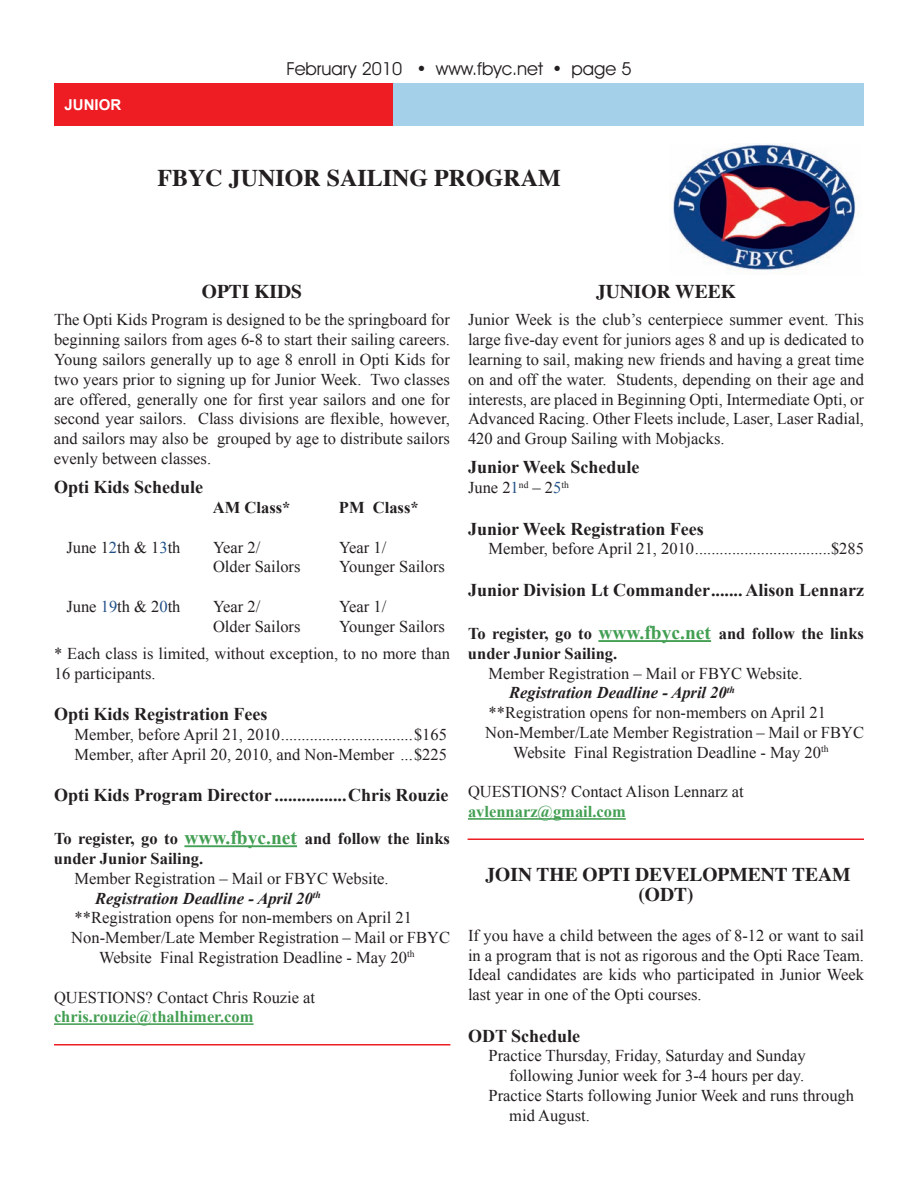
<style>
.page{position:relative;width:918px;height:1188px;background:#fff}
.page>*{position:absolute;margin:0;border:0;box-sizing:border-box;transform-origin:0 0}
.t1{font:700 24px "Times";color:#231f20}
.t2{font:700 19.5px/20.2px "Times";color:#231f20;text-align:center}
.t3{font:700 18px "Times New Roman";color:#231f20}
.t4{font:18px "Avant Garde IT Cby BT";color:#231f20}
.t5{font:16.5px/19.8px "Times New Roman";color:#231f20;text-align:justify}
.t6{font:700 16.5px/19.8px "Times New Roman";color:#231f20}
.t7{font:italic 700 16.5px "Times New Roman";color:#231f20}
.t8{font:700 16.5px "Times New Roman";color:#439f53}
.t9{font:700 15px "Arial";color:#fff}
.s1{color:#205086}
.s2{font-size:19.5px;color:#439f53}
</style>
<div class="page">
<hr style="left:184px;top:845px;width:113px;height:2px;background:#439f53">
<hr style="left:54px;top:1023px;width:200px;height:2px;background:#439f53">
<hr style="left:598px;top:640px;width:113px;height:2px;background:#439f53">
<hr style="left:468px;top:818px;width:158px;height:2px;background:#439f53">
<div style="left:54px;top:84px;width:339px;height:42px;background:#ee1d23"></div>
<div style="left:393px;top:84px;width:471px;height:42px;background:#a4d0e9"></div>
<img style="left:673px;top:144px;width:185px;height:129px">
<hr style="left:468px;top:838px;width:396px;height:2px;background:#ee1d23">
<hr style="left:54px;top:1044px;width:396px;height:2px;background:#ee1d23">
<p class="t9" style="left:64px;top:96px;width:58px">JUNIOR</p>
<p class="t4" style="left:286px;top:63px;width:117px">February 2010</p>
<p class="t4" style="left:436px;top:63px;width:108px">www.fbyc.net</p>
<p class="t4" style="left:572px;top:63px;width:62px">page 5</p>
<h1 class="t1" style="left:158px;top:168px;width:405px">FBYC JUNIOR SAILING PROGRAM</h1>
<p class="t2" style="left:202px;top:283px;width:102px">OPTI KIDS</p>
<p class="t5" style="left:54px;top:310px;width:398px">The Opti Kids Program is designed to be the springboard for beginning sailors from ages 6-8 to start their sailing careers.<br>Young sailors generally up to age 8 enroll in Opti Kids for two years prior to signing up for Junior Week. Two classes are offered, generally one for first year sailors and one for second year sailors. Class divisions are flexible, however, and sailors may also be grouped by age to distribute sailors evenly between classes.</p>
<p class="t3" style="left:54px;top:477px;width:151px">Opti Kids Schedule</p>
<p class="t6" style="left:213px;top:497px;width:79px">AM Class*</p>
<p class="t6" style="left:339px;top:497px;width:81px">PM Class*</p>
<p class="t5" style="left:66px;top:537px;width:116px">June 1<span class="s1">2</span>th &amp; 1<span class="s1">3</span>th</p>
<p class="t5" style="left:213px;top:537px;width:49px">Year 2/</p>
<p class="t5" style="left:339px;top:537px;width:49px">Year 1/</p>
<p class="t5" style="left:213px;top:557px;width:89px">Older Sailors</p>
<p class="t5" style="left:339px;top:557px;width:108px">Younger Sailors</p>
<p class="t5" style="left:66px;top:596px;width:116px">June <span class="s1">19</span>th &amp; 2<span class="s1">0</span>th</p>
<p class="t5" style="left:213px;top:596px;width:49px">Year 2/</p>
<p class="t5" style="left:339px;top:596px;width:49px">Year 1/</p>
<p class="t5" style="left:213px;top:616px;width:89px">Older Sailors</p>
<p class="t5" style="left:54px;top:613px;width:398px;line-height:27px;text-indent:285px">Younger Sailors * Each class is limited, without exception, to no more than</p>
<p class="t5" style="left:54px;top:663px;width:103px">16 participants.</p>
<p class="t3" style="left:54px;top:704px;width:215px">Opti Kids Registration Fees</p>
<p class="t5" style="left:75px;top:724px;width:374px">Member, before April 21, 2010 ................................$165<br>Member, after April 20, 2010, and Non-Member ...$225</p>
<p class="t3" style="left:54px;top:785px;width:396px">Opti Kids Program Director ................Chris Rouzie</p>
<p class="t6" style="left:54px;top:829px;width:398px">To register, go to <span class="s2">www.fbyc.net</span> and follow the links under Junior Sailing.</p>
<p class="t5" style="left:75px;top:868px;width:316px">Member Registration – Mail or FBYC Website.</p>
<p class="t7" style="left:95px;top:889px;width:227px">Registration Deadline - April 20<sup>th</sup></p>
<p class="t5" style="left:75px;top:908px;width:339px">**Registration opens for non-members on April 21</p>
<p class="t5" style="left:71px;top:928px;width:380px">Non-Member/Late Member Registration – Mail or FBYC</p>
<p class="t5" style="left:99px;top:947px;width:317px">Website Final Registration Deadline - May 20<sup>th</sup></p>
<p class="t5" style="left:54px;top:987px;width:263px">QUESTIONS? Contact Chris Rouzie at</p>
<p class="t8" style="left:54px;top:1008px;width:201px">chris.rouzie@thalhimer.com</p>
<p class="t2" style="left:596px;top:283px;width:141px">JUNIOR WEEK</p>
<p class="t5" style="left:468px;top:310px;width:398px">Junior Week is the club’s centerpiece summer event. This large five-day event for juniors ages 8 and up is dedicated to learning to sail, making new friends and having a great time on and off the water. Students, depending on their age and interests, are placed in Beginning Opti, Intermediate Opti, or Advanced Racing. Other Fleets include, Laser, Laser Radial, 420 and Group Sailing with Mobjacks.</p>
<p class="t3" style="left:468px;top:457px;width:173px">Junior Week Schedule</p>
<p class="t5" style="left:468px;top:478px;width:102px">June 2<span class="s1">1</span><sup>nd</sup> – 2<span class="s1">5</span><sup>th</sup></p>
<p class="t3" style="left:468px;top:518px;width:237px">Junior Week Registration Fees</p>
<p class="t5" style="left:489px;top:539px;width:377px">Member, before April 21, 2010 .................................$285</p>
<p class="t3" style="left:468px;top:580px;width:397px">Junior Division Lt Commander ....... Alison Lennarz</p>
<p class="t6" style="left:468px;top:623px;width:398px">To register, go to <span class="s2">www.fbyc.net</span> and follow the links under Junior Sailing.</p>
<p class="t5" style="left:489px;top:663px;width:316px">Member Registration – Mail or FBYC Website.</p>
<p class="t7" style="left:509px;top:684px;width:227px">Registration Deadline - April 20<sup>th</sup></p>
<p class="t5" style="left:489px;top:703px;width:339px">**Registration opens for non-members on April 21</p>
<p class="t5" style="left:485px;top:722px;width:380px">Non-Member/Late Member Registration – Mail or FBYC</p>
<p class="t5" style="left:513px;top:742px;width:317px">Website Final Registration Deadline - May 20<sup>th</sup></p>
<p class="t5" style="left:468px;top:782px;width:277px">QUESTIONS? Contact Alison Lennarz at</p>
<p class="t8" style="left:468px;top:802px;width:159px">avlennarz@gmail.com</p>
<p class="t2" style="left:485px;top:866px;width:367px">JOIN THE OPTI DEVELOPMENT TEAM (ODT)</p>
<p class="t5" style="left:468px;top:925px;width:398px">If you have a child between the ages of 8-12 or want to sail in a program that is not as rigorous and the Opti Race Team.<br>Ideal candidates are kids who participated in Junior Week last year in one of the Opti courses.</p>
<p class="t3" style="left:468px;top:1026px;width:114px">ODT Schedule</p>
<p class="t5" style="left:489px;top:1046px;width:318px">Practice Thursday, Friday, Saturday and Sunday</p>
<p class="t5" style="left:509px;top:1066px;width:296px">following Junior week for 3-4 hours per day.</p>
<p class="t5" style="left:489px;top:1086px;width:367px">Practice Starts following Junior Week and runs through</p>
<p class="t5" style="left:509px;top:1105px;width:82px">mid August.</p>
</div>
